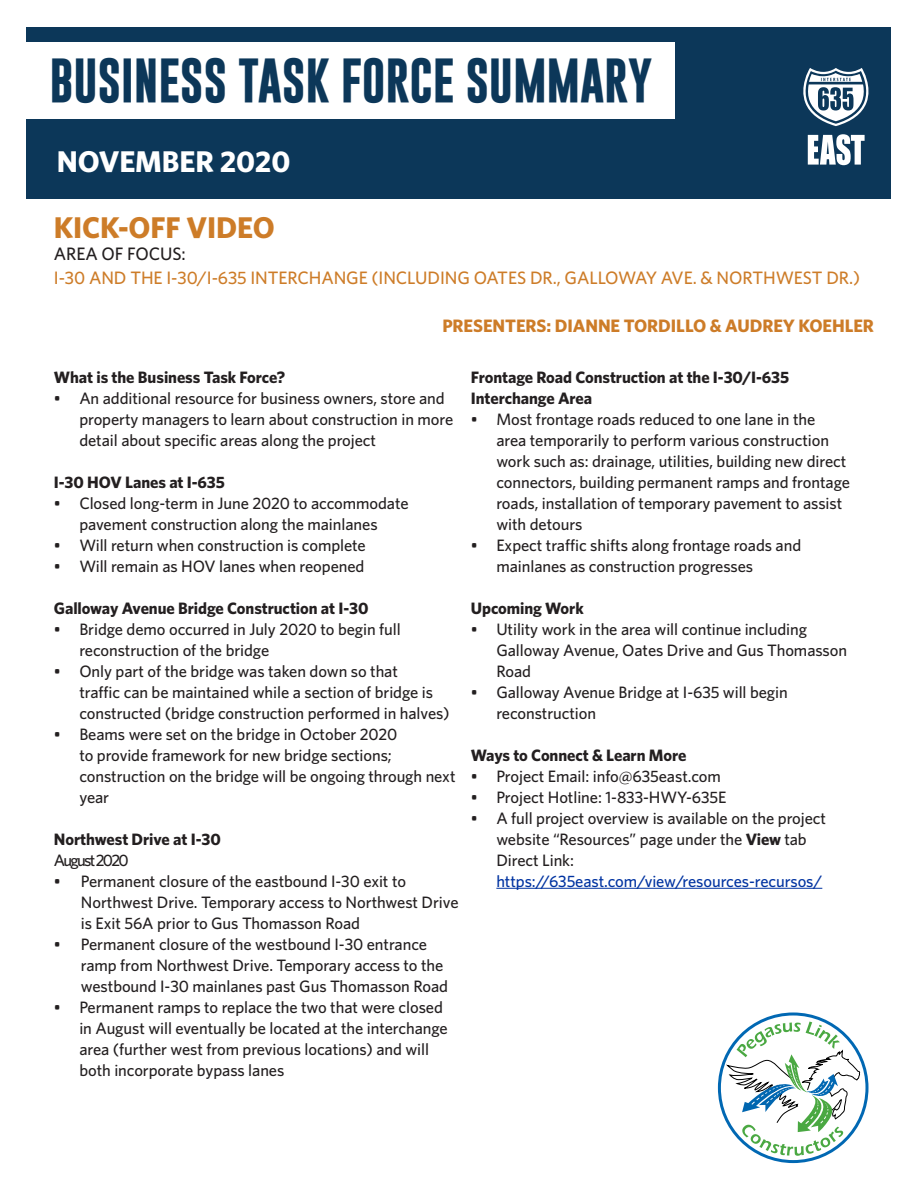
<style>
.page{position:relative;width:918px;height:1188px;background:#fff}
.page>*{position:absolute;margin:0;border:0;box-sizing:border-box;transform-origin:0 0}
.t1{font:700 45px "Gobold";letter-spacing:-.005em;color:#0c3759}
.t2{font:700 30px "Whitney";letter-spacing:-.005em;color:#cd7c28}
.t3{font:700 30px "Whitney";letter-spacing:-.005em;color:#fff}
.t4{font:500 18px/24px "Whitney";letter-spacing:-.005em;color:#cd7c28}
.t5{font:700 18px "Whitney";letter-spacing:-.005em;color:#cd7c28}
.t6{font:500 16.5px/21px "Whitney";letter-spacing:-.005em;color:#231f20}
.t7{font:700 16.5px/21px "Whitney";letter-spacing:-.005em;color:#231f20}
.t8{font:500 16.5px "Whitney";letter-spacing:-.1em;color:#231f20}
.s1{color:#231f20}
.s2{font-weight:700}
.s3{color:#0033a1}
</style>
<div class="page">
<div style="left:27px;top:27px;width:864px;height:172px;background:#0c3759"></div>
<div style="left:0;top:42px;width:675px;height:76px;background:#fff"></div>
<svg style="left:808px;top:134px;width:57px;height:31px"></svg>
<svg style="left:803px;top:68px;width:65px;height:58px"></svg>
<hr style="left:496px;top:888px;width:326px;height:1px;background:#0033a1">
<div style="left:718px;top:1012px;width:150px;height:151px;border:3px solid #0168b3;border-radius:50%"></div>
<svg style="left:727px;top:1022px;width:133px;height:134px"></svg>
<p class="t1" style="left:50px;top:51px;width:605px">BUSINESS TASK FORCE SUMMARY</p>
<p class="t3" style="left:57px;top:142px;width:235px">NOVEMBER 2020</p>
<p class="t2" style="left:54px;top:207px;width:222px">KICK-OFF VIDEO</p>
<p class="t4" style="left:54px;top:241px;width:808px"><span class="s1">AREA OF FOCUS:<br></span>I-30 AND THE I-30/I-635 INTERCHANGE (INCLUDING OATES DR., GALLOWAY AVE. &amp; NORTHWEST DR.)</p>
<p class="t5" style="left:442px;top:313px;width:433px">PRESENTERS: DIANNE TORDILLO &amp; AUDREY KOEHLER</p>
<p class="t7" style="left:54px;top:366px;width:233px">What is the Business Task Force?</p>
<p class="t6" style="left:79px;top:387px;width:375px;text-indent:-26px">• An additional resource for business owners, store and property managers to learn about construction in more detail about specific areas along the project</p>
<p class="t7" style="left:54px;top:471px;width:173px">I-30 HOV Lanes at I-635</p>
<p class="t6" style="left:54px;top:492px;width:356px;text-align:center">• Closed long-term in June 2020 to accommodate pavement construction along the mainlanes</p>
<p class="t6" style="left:54px;top:534px;width:314px">• Will return when construction is complete</p>
<p class="t6" style="left:54px;top:555px;width:312px">• Will remain as HOV lanes when reopened</p>
<p class="t7" style="left:54px;top:597px;width:316px">Galloway Avenue Bridge Construction at I-30</p>
<p class="t6" style="left:79px;top:618px;width:323px;text-indent:-26px">• Bridge demo occurred in July 2020 to begin full reconstruction of the bridge</p>
<p class="t6" style="left:79px;top:660px;width:372px;text-indent:-26px">• Only part of the bridge was taken down so that<br>traffic can be maintained while a section of bridge is constructed (bridge construction performed in halves)</p>
<p class="t6" style="left:79px;top:723px;width:378px;text-indent:-26px">• Beams were set on the bridge in October 2020<br>to provide framework for new bridge sections; construction on the bridge will be ongoing through next year</p>
<p class="t7" style="left:54px;top:828px;width:168px">Northwest Drive at I-30</p>
<p class="t8" style="left:54px;top:849px;width:76px">August 2020</p>
<p class="t6" style="left:81px;top:870px;width:379px;text-indent:-27px">• Permanent closure of the eastbound I-30 exit to<br>Northwest Drive. Temporary access to Northwest Drive is Exit 56A prior to Gus Thomasson Road</p>
<p class="t6" style="left:81px;top:933px;width:369px;text-indent:-27px">• Permanent closure of the westbound I-30 entrance ramp from Northwest Drive. Temporary access to the westbound I-30 mainlanes past Gus Thomasson Road</p>
<p class="t6" style="left:79px;top:996px;width:370px;text-indent:-26px">• Permanent ramps to replace the two that were closed in August will eventually be located at the interchange area (further west from previous locations) and will both incorporate bypass lanes</p>
<p class="t7" style="left:471px;top:366px;width:320px">Frontage Road Construction at the I-30/I-635<br>Interchange Area</p>
<p class="t6" style="left:496px;top:408px;width:355px;text-indent:-26px">• Most frontage roads reduced to one lane in the<br>area temporarily to perform various construction work such as: drainage, utilities, building new direct connectors, building permanent ramps and frontage roads, installation of temporary pavement to assist with detours</p>
<p class="t6" style="left:496px;top:534px;width:306px;text-indent:-26px">• Expect traffic shifts along frontage roads and mainlanes as construction progresses</p>
<p class="t7" style="left:471px;top:597px;width:114px">Upcoming Work</p>
<p class="t6" style="left:496px;top:618px;width:352px;text-indent:-26px">• Utility work in the area will continue including<br>Galloway Avenue, Oates Drive and Gus Thomasson<br>Road</p>
<p class="t6" style="left:496px;top:681px;width:293px;text-indent:-26px">• Galloway Avenue Bridge at I-635 will begin reconstruction</p>
<p class="t7" style="left:471px;top:744px;width:217px">Ways to Connect &amp; Learn More</p>
<p class="t6" style="left:471px;top:765px;width:252px">• Project Email: info@635east.com</p>
<p class="t6" style="left:471px;top:786px;width:257px">• Project Hotline: 1-833-HWY-635E</p>
<p class="t6" style="left:496px;top:807px;width:331px;text-indent:-26px">• A full project overview is available on the project website “Resources” page under the <span class="s2">View</span> tab Direct Link: <span class="s3">https://635east.com/view/resources-recursos/</span></p>
</div>
